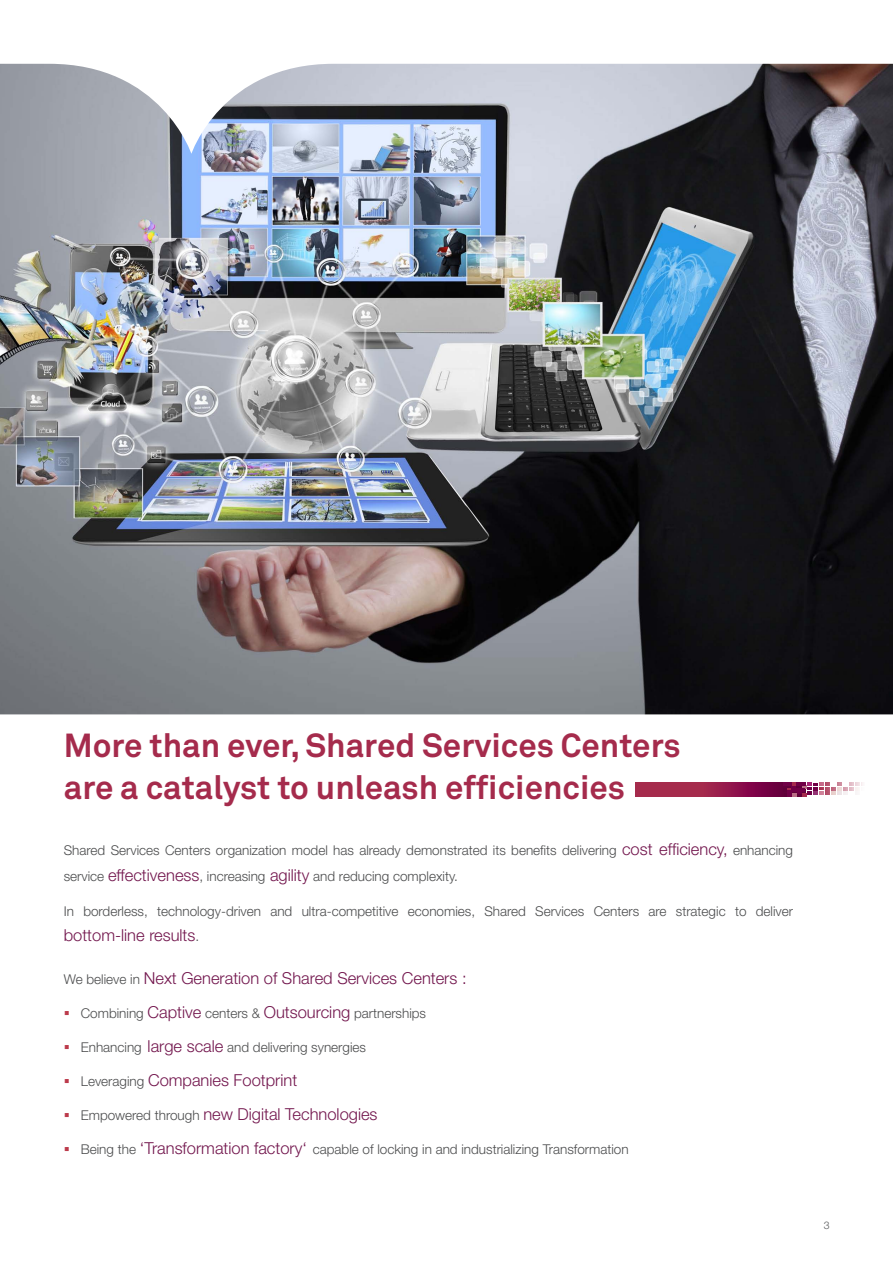
<style>
.page{position:relative;width:893px;height:1263px;background:#fff}
.page>*{position:absolute;margin:0;border:0;box-sizing:border-box;transform-origin:0 0}
.t1{font:700 33px/42px "Akkurat Pro";color:#a52b4c}
.t2{font:300 16.5px/34px "Helvetica Neue";color:#73174e}
.t3{font:300 13.5px/25.5px "Helvetica Neue";color:#4b4c4d}
.t4{font:300 10.5px "Helvetica Neue LT Std";color:#57585a}
.s1{font-size:16.5px;color:#73174e}
.s2{font-size:13.5px;color:#4b4c4d}
</style>
<div class="page">
<svg style="left:635px;top:782px;width:149px;height:14px;background:#941b49"></svg>
<svg style="left:784px;top:782px;width:79px;height:14px"></svg>
<img style="left:0;top:64px;width:893px;height:650px">
<h1 class="t1" style="left:64px;top:725px;width:618px">More than ever, Shared Services Centers are a catalyst to unleash efficiencies</h1>
<p class="t3" style="left:64px;top:837px;width:731px">Shared Services Centers organization model has already demonstrated its benefits delivering <span class="s1">cost efficiency,</span> enhancing service <span class="s1">effectiveness</span>, increasing <span class="s1">agility</span> and reducing complexity.</p>
<p class="t3" style="left:64px;top:898px;width:731px">In borderless, technology-driven and ultra-competitive economies, Shared Services Centers are strategic to deliver</p>
<p class="t2" style="left:64px;top:918px;width:137px">bottom-line results<span class="s2">.</span></p>
<p class="t2" style="left:64px;top:960px;width:404px"><span class="s2">We believe in</span> Next Generation of Shared Services Centers :</p>
<p class="t3" style="left:81px;top:1000px;width:347px">Combining <span class="s1">Captive</span> centers &amp; <span class="s1">Outsourcing</span> partnerships</p>
<p class="t3" style="left:81px;top:1034px;width:287px">Enhancing <span class="s1">large scale</span> and delivering synergies</p>
<p class="t2" style="left:81px;top:1062px;width:298px"><span class="s2">Leveraging</span> Companies Footprint<br><span class="s2">Empowered through</span> new Digital Technologies</p>
<p class="t3" style="left:81px;top:1136px;width:549px">Being the <span class="s1">‘Transformation factory‘</span> capable of locking in and industrializing Transformation</p>
<p class="t4" style="left:824px;top:1219px;width:7px">3</p>
</div>
